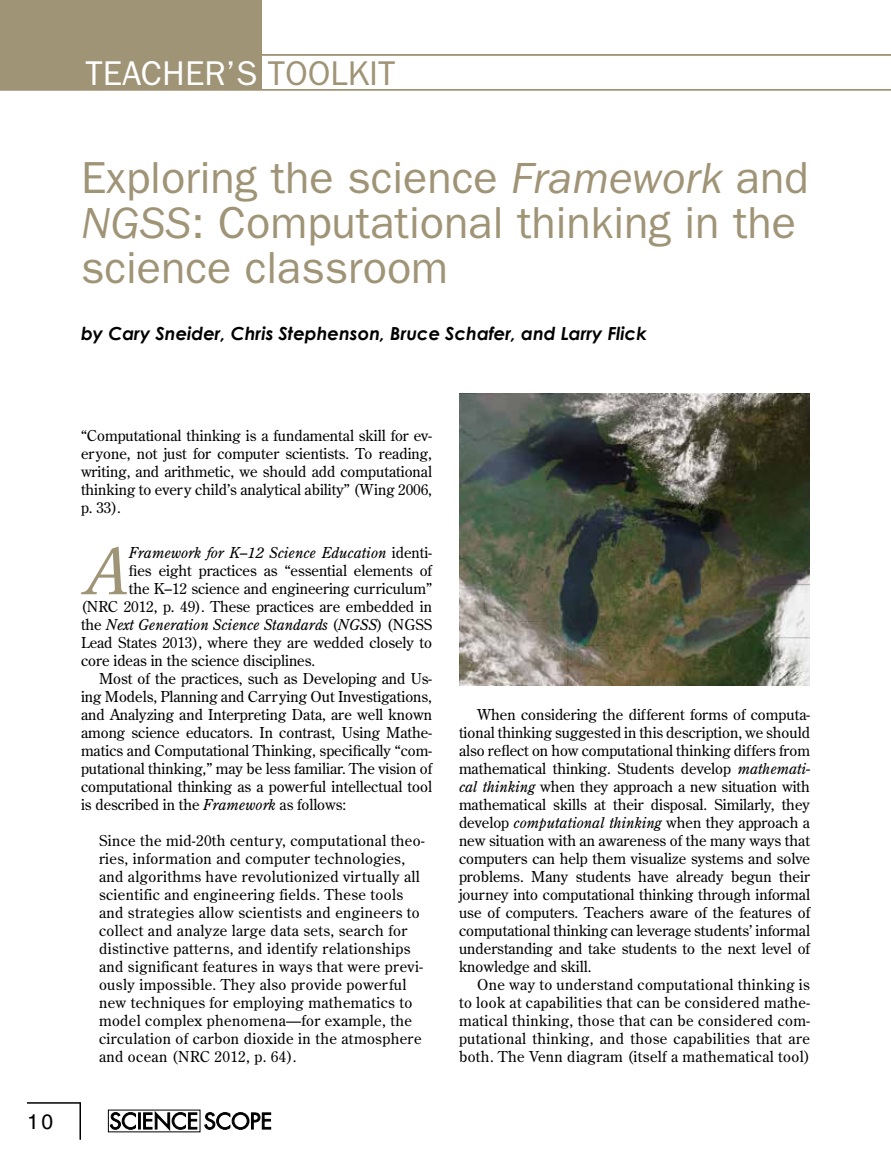
<style>
.page{position:relative;width:891px;height:1175px;background:#fff}
.page>*{position:absolute;margin:0;border:0;box-sizing:border-box;transform-origin:0 0}
.t1{font:italic 64.2px "Century Old Style Std";color:#a09477}
.t2{font:45px/45px "ITC Franklin Gothic Std";color:#a09477}
.t3{font:34.5px "ITC Franklin Gothic Std";color:#fff}
.t4{font:21px "Helvetica LT Std";color:#000}
.t5{font:italic 700 18px "Century Gothic";color:#000}
.t6{font:15px/18px "Century Old Style Std";color:#000;text-align:justify}
.t7{font:15px/18px "Century Old Style Std";letter-spacing:.025em;color:#000}
.t8{font:italic 15px "Century Old Style Std";color:#000}
.s1{color:#a09477}
.s2{font-style:italic}
.s3{font-style:normal}
</style>
<div class="page">
<div style="left:0;top:0;width:262px;height:90px;background:#a09477"></div>
<svg style="left:262px;top:54px;width:629px;height:36px"></svg>
<img style="left:459px;top:393px;width:351px;height:292px">
<svg style="left:205px;top:1112px;width:66px;height:17px"></svg>
<svg style="left:110px;top:1111px;width:87px;height:19px"></svg>
<hr style="left:27px;top:1102px;width:54px;height:1px;background:#000">
<hr style="left:80px;top:1103px;width:1px;height:36px;background:#000">
<h3 class="t3" style="left:86px;top:53px;width:311px">TEACHER’S <span class="s1">TOOLKIT</span></h3>
<h2 class="t2" style="left:81px;top:155px;width:729px">Exploring the science <span class="s2">Framework</span> and<br><span class="s2">NGSS</span>: Computational thinking in the science classroom</h2>
<p class="t5" style="left:81px;top:322px;width:567px">by Cary Sneider, Chris Stephenson, Bruce Schafer, and Larry Flick</p>
<h3 class="t4" style="left:27px;top:1108px;width:28px">10</h3>
<p class="t6" style="left:81px;top:426px;width:352px">“Computational thinking is a fundamental skill for ev&shy;eryone, not just for computer scientists. To reading, writing, and arithmetic, we should add computational thinking to every child’s analytical ability” (Wing 2006, p. 33).</p>
<h1 class="t1" style="left:86px;top:531px;width:44px">A</h1>
<p class="t8" style="left:129px;top:543px;width:305px">Framework for K–12 Science Education <span class="s3">identi-</span></p>
<p class="t6" style="left:129px;top:561px;width:305px">fies eight practices as “essential elements of</p>
<p class="t6" style="left:129px;top:579px;width:305px">the K<span class="s2">–</span>12 science and engineering curriculum”</p>
<p class="t6" style="left:81px;top:597px;width:352px">(NRC 2012, p. 49). These practices are embedded in</p>
<p class="t8" style="left:81px;top:615px;width:353px"><span class="s3">the</span> Next Generation Science Standards <span class="s3">(</span>NGSS<span class="s3">) (NGSS</span></p>
<p class="t6" style="left:81px;top:633px;width:353px">Lead States 2013), where they are wedded closely to</p>
<p class="t6" style="left:81px;top:651px;width:236px">core ideas in the science disciplines.</p>
<p class="t6" style="left:99px;top:669px;width:335px">Most of the practices, such as Developing and Us-</p>
<p class="t6" style="left:81px;top:687px;width:352px">ing Models, Planning and Carrying Out Investigations,</p>
<p class="t6" style="left:81px;top:705px;width:353px">and Analyzing and Interpreting Data, are well known</p>
<p class="t6" style="left:81px;top:723px;width:353px">among science educators. In contrast, Using Mathe-</p>
<p class="t6" style="left:81px;top:741px;width:353px">matics and Computational Thinking, specifically “com-</p>
<p class="t6" style="left:81px;top:759px;width:353px">putational thinking,” may be less familiar. The vision of</p>
<p class="t6" style="left:81px;top:777px;width:352px">computational thinking as a powerful intellectual tool</p>
<p class="t6" style="left:81px;top:795px;width:267px">is described in the <span class="s2">Framework</span> as follows:</p>
<p class="t7" style="left:99px;top:831px;width:327px">Since the mid-20th century, computational theo&shy;ries, information and computer technologies, and algorithms have revolutionized virtually all scientific and engineering fields. These tools and strategies allow scientists and engineers to collect and analyze large data sets, search for distinctive patterns, and identify relationships and significant features in ways that were previ&shy;ously impossible. They also provide powerful new techniques for employing mathematics to model complex phenomena—for example, the circulation of carbon dioxide in the atmosphere and ocean (NRC 2012, p. 64).</p>
<p class="t6" style="left:459px;top:705px;width:353px;text-indent:18px">When considering the different forms of computa&shy;tional thinking suggested in this description, we should also reflect on how computational thinking differs from mathematical thinking. Students develop <span class="s2">mathemati&shy;cal thinking</span> when they approach a new situation with mathematical skills at their disposal. Similarly, they develop <span class="s2">computational thinking</span> when they approach a new situation with an awareness of the many ways that computers can help them visualize systems and solve problems. Many students have already begun their journey into computational thinking through informal use of computers. Teachers aware of the features of computational thinking can leverage students’ informal understanding and take students to the next level of knowledge and skill.</p>
<p class="t6" style="left:459px;top:975px;width:353px;text-indent:18px">One way to understand computational thinking is to look at capabilities that can be considered mathe&shy;matical thinking, those that can be considered com&shy;putational thinking, and those capabilities that are both. The Venn diagram (itself a mathematical tool)</p>
</div>
